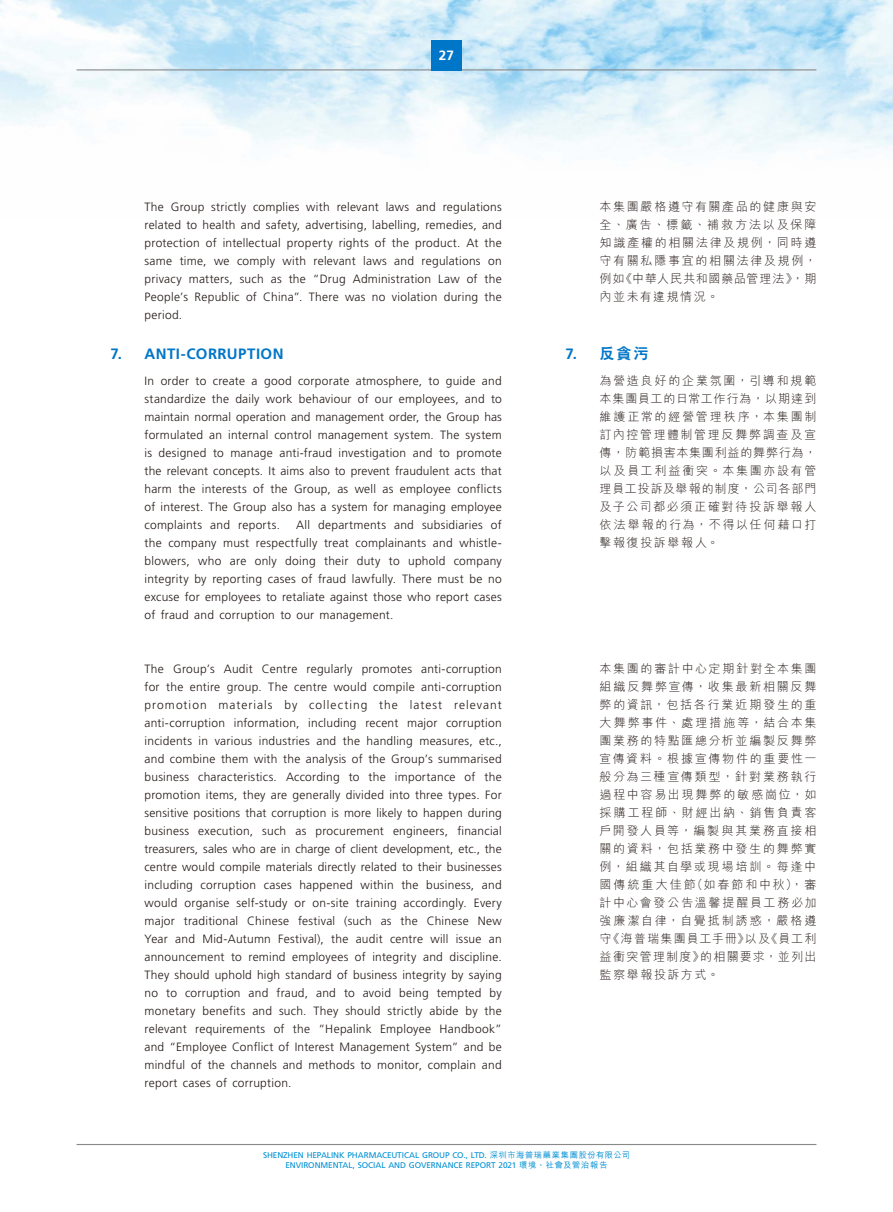
<style>
.page{position:relative;width:893px;height:1212px;background:#fff}
.page>*{position:absolute;margin:0;border:0;box-sizing:border-box;transform-origin:0 0}
.t1{font:700 15px "Frutiger LT Std";letter-spacing:.03em;color:#0076c8}
.t2{font:800 15px "C Hei 2 HK";color:#0076c8}
.t3{font:700 13.5px "Frutiger LT Std";color:#fff}
.t4{font:300 12px/18px "Frutiger LT Std";letter-spacing:.02em;color:#231916;text-align:justify}
.t5{font:300 12px/18px "M Hei HK";letter-spacing:.125em;color:#231916;text-align:justify}
.t6{font:8.25px/10.5px "Frutiger LT Std";letter-spacing:-.01em;color:#0090d4;text-align:center}
.s1{font-family:"Frutiger LT Std";font-weight:700}
.s2{font-family:"M Hei HK";font-weight:500}
</style>
<div class="page">
<img style="left:0;top:0;width:893px;height:1145px">
<hr style="left:77px;top:69px;width:739px;height:1px;background:#898989">
<hr style="left:77px;top:1144px;width:739px;height:1px;background:#898989">
<div style="left:431px;top:40px;width:30px;height:30px;background:#0076c8"></div>
<p class="t3" style="left:439px;top:47px;width:17px">27</p>
<p class="t4" style="left:145px;top:198px;width:359px">The Group strictly complies with relevant laws and regulations related to health and safety, advertising, labelling, remedies, and protection of intellectual property rights of the product. At the same time, we comply with relevant laws and regulations on privacy matters, such as the “Drug Administration Law of the People’s Republic of China”. There was no violation during the period.</p>
<p class="t1" style="left:111px;top:345px;width:174px">7. ANTI-CORRUPTION</p>
<p class="t4" style="left:145px;top:372px;width:359px">In order to create a good corporate atmosphere, to guide and standardize the daily work behaviour of our employees, and to maintain normal operation and management order, the Group has formulated an internal control management system. The system is designed to manage anti-fraud investigation and to promote the relevant concepts. It aims also to prevent fraudulent acts that harm the interests of the Group, as well as employee conflicts of interest. The Group also has a system for managing employee complaints and reports.</p>
<p class="t4" style="left:145px;top:516px;width:359px;text-indent:152px">All departments and subsidiaries of the company must respectfully treat complainants and whistle&shy;blowers, who are only doing their duty to uphold company integrity by reporting cases of fraud lawfully. There must be no excuse for employees to retaliate against those who report cases of fraud and corruption to our management.</p>
<p class="t4" style="left:145px;top:660px;width:359px">The Group’s Audit Centre regularly promotes anti-corruption for the entire group. The centre would compile anti-corruption promotion materials by collecting the latest relevant anti-corruption information, including recent major corruption incidents in various industries and the handling measures, etc., and combine them with the analysis of the Group’s summarised business characteristics. According to the importance of the promotion items, they are generally divided into three types. For sensitive positions that corruption is more likely to happen during business execution, such as procurement engineers, financial treasurers, sales who are in charge of client development, etc., the centre would compile materials directly related to their businesses including corruption cases happened within the business, and would organise self-study or on-site training accordingly. Every major traditional Chinese festival (such as the Chinese New Year and Mid-Autumn Festival), the audit centre will issue an announcement to remind employees of integrity and discipline.<br>They should uphold high standard of business integrity by saying no to corruption and fraud, and to avoid being tempted by monetary benefits and such. They should strictly abide by the relevant requirements of the “Hepalink Employee Handbook” and “Employee Conflict of Interest Management System” and be mindful of the channels and methods to monitor, complain and report cases of corruption.</p>
<p class="t5" style="left:600px;top:197px;width:218px">本集團嚴格遵守有關產品的健康與安全、廣告、標籤、補救方法以及保障知識產權的相關法律及規例，同時遵守有關私隱事宜的相關法律及規例，例如《中華人民共和國藥品管理法》，期內並未有違規情況。</p>
<p class="t2" style="left:566px;top:346px;width:85px"><span class="s1">7.</span> 反貪污</p>
<p class="t5" style="left:600px;top:372px;width:218px">為營造良好的企業氛圍，引導和規範本集團員工的日常工作行為，以期達到維護正常的經營管理秩序，本集團制訂內控管理體制管理反舞弊調查及宣傳，防範損害本集團利益的舞弊行為，以及員工利益衝突。本集團亦設有管理員工投訴及舉報的制度，公司各部門及子公司都必須正確對待投訴舉報人依法舉報的行為，不得以任何藉口打擊報復投訴舉報人。</p>
<p class="t5" style="left:600px;top:660px;width:218px">本集團的審計中心定期針對全本集團組織反舞弊宣傳，收集最新相關反舞弊的資訊，包括各行業近期發生的重大舞弊事件、處理措施等，結合本集團業務的特點匯總分析並編製反舞弊宣傳資料。根據宣傳物件的重要性一般分為三種宣傳類型，針對業務執行過程中容易出現舞弊的敏感崗位，如採購工程師、財經出納、銷售負責客戶開發人員等，編製與其業務直接相關的資料，包括業務中發生的舞弊實例，組織其自學或現場培訓。每逢中國傳統重大佳節（如春節和中秋），審計中心會發公告溫馨提醒員工務必加強廉潔自律，自覺抵制誘惑，嚴格遵守《海普瑞集團員工手冊》以及《員工利益衝突管理制度》的相關要求，並列出監察舉報投訴方式。</p>
<p class="t6" style="left:263px;top:1149px;width:368px">SHENZHEN HEPALINK PHARMACEUTICAL GROUP CO., LTD. <span class="s2">深圳市海普瑞藥業集團股份有限公司<br></span>ENVIRONMENTAL, SOCIAL AND GOVERNANCE REPORT 2021 <span class="s2">環境、社會及管治報告</span></p>
</div>
